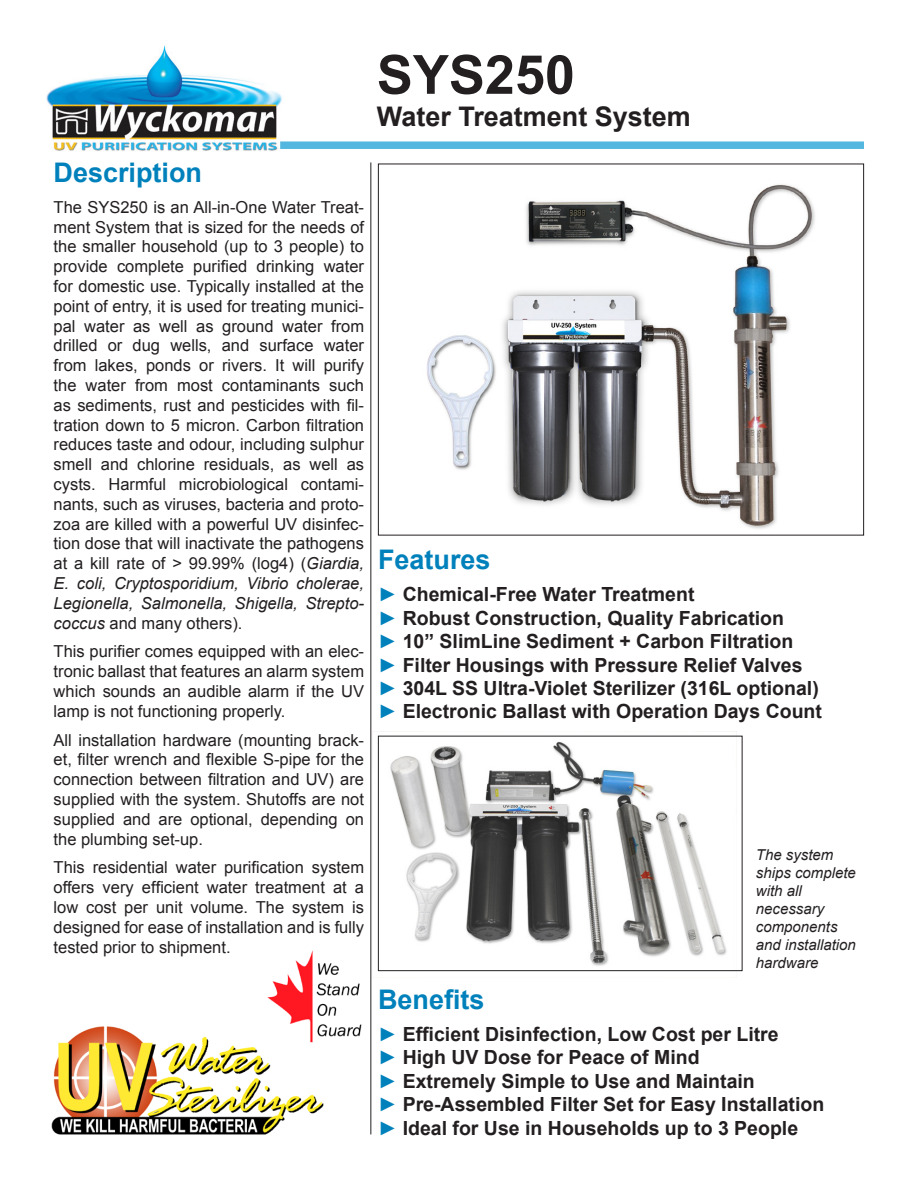
<style>
.page{position:relative;width:918px;height:1188px;background:#fff}
.page>*{position:absolute;margin:0;border:0;box-sizing:border-box;transform-origin:0 0}
.t1{font:700 54px "Arial";color:#231f20}
.t2{font:700 27px "Arial";color:#0081bb}
.t3{font:700 27px "Arial";color:#231f20}
.t4{font:700 19.5px "Arial";color:#231f20}
.t5{font:16.5px/19.8px "Arial";color:#231f20;text-align:justify}
.t6{font:italic 15px/18px "Arial";color:#231f20}
.s1{font-style:italic}
.s2{color:#0081bb}
</style>
<div class="page">
<img style="left:46px;top:45px;width:236px;height:106px">
<div style="left:280px;top:141px;width:584px;height:8px;background:#54b7df"></div>
<hr style="left:370px;top:162px;width:1px;height:972px;background:#231f20">
<img style="left:51px;top:1026px;width:273px;height:109px">
<img style="left:266px;top:950px;width:96px;height:95px">
<img style="left:427px;top:184px;width:388px;height:345px">
<img style="left:372px;top:731px;width:364px;height:241px">
<div style="left:378px;top:736px;width:364px;height:235px;border:1px solid #231f20"></div>
<p class="t1" style="left:377px;top:39px;width:200px">SYS250</p>
<p class="t3" style="left:377px;top:99px;width:316px">Water Treatment System</p>
<p class="t2" style="left:54px;top:155px;width:150px">Description</p>
<p class="t5" style="left:54px;top:197px;width:312px">The SYS250 is an All-in-One Water Treat&shy;ment System that is sized for the needs of the smaller household (up to 3 people) to provide complete purified drinking water for domestic use. Typically installed at the point of entry, it is used for treating munici&shy;pal water as well as ground water from drilled or dug wells, and surface water from lakes, ponds or rivers. It will purify the water from most contaminants such as sediments, rust and pesticides with fil&shy;tration down to 5 micron. Carbon filtration reduces taste and odour, including sulphur smell and chlorine residuals, as well as cysts. Harmful microbiological contami&shy;nants, such as viruses, bacteria and proto&shy;zoa are killed with a powerful UV disinfec&shy;tion dose that will inactivate the pathogens at a kill rate of &gt; 99.99% (log4) (<span class="s1">Giardia, E. coli, Cryptosporidium, Vibrio cholerae, Legionella, Salmonella, Shigella, Strepto&shy;coccus</span> and many others).</p>
<p class="t5" style="left:54px;top:642px;width:312px">This purifier comes equipped with an elec&shy;tronic ballast that features an alarm system which sounds an audible alarm if the UV lamp is not functioning properly.</p>
<p class="t5" style="left:54px;top:730px;width:312px">All installation hardware (mounting brack&shy;et, filter wrench and flexible S-pipe for the connection between filtration and UV) are supplied with the system. Shutoffs are not supplied and are optional, depending on the plumbing set-up.</p>
<p class="t5" style="left:54px;top:858px;width:312px">This residential water purification system offers very efficient water treatment at a low cost per unit volume. The system is designed for ease of installation and is fully tested prior to shipment.</p>
<p class="t2" style="left:378px;top:541px;width:114px">Features</p>
<p class="t4" style="left:378px;top:582px;width:318px"><span class="s2">►</span> Chemical-Free Water Treatment</p>
<p class="t4" style="left:378px;top:605px;width:408px"><span class="s2">►</span> Robust Construction, Quality Fabrication</p>
<p class="t4" style="left:378px;top:628px;width:417px"><span class="s2">►</span> 10” SlimLine Sediment + Carbon Filtration</p>
<p class="t4" style="left:378px;top:652px;width:426px"><span class="s2">►</span> Filter Housings with Pressure Relief Valves</p>
<p class="t4" style="left:378px;top:675px;width:442px"><span class="s2">►</span> 304L SS Ultra-Violet Sterilizer (316L optional)</p>
<p class="t4" style="left:378px;top:699px;width:446px"><span class="s2">►</span> Electronic Ballast with Operation Days Count</p>
<p class="t6" style="left:756px;top:846px;width:102px">The system ships complete with all necessary components</p>
<p class="t6" style="left:756px;top:936px;width:102px">and installation hardware</p>
<p class="t2" style="left:378px;top:981px;width:108px">Benefits</p>
<p class="t4" style="left:378px;top:1021px;width:402px"><span class="s2">►</span> Efficient Disinfection, Low Cost per Litre</p>
<p class="t4" style="left:378px;top:1045px;width:323px"><span class="s2">►</span> High UV Dose for Peace of Mind</p>
<p class="t4" style="left:378px;top:1068px;width:378px"><span class="s2">►</span> Extremely Simple to Use and Maintain</p>
<p class="t4" style="left:378px;top:1091px;width:448px"><span class="s2">►</span> Pre-Assembled Filter Set for Easy Installation</p>
<p class="t4" style="left:378px;top:1115px;width:422px"><span class="s2">►</span> Ideal for Use in Households up to 3 People</p>
</div>
